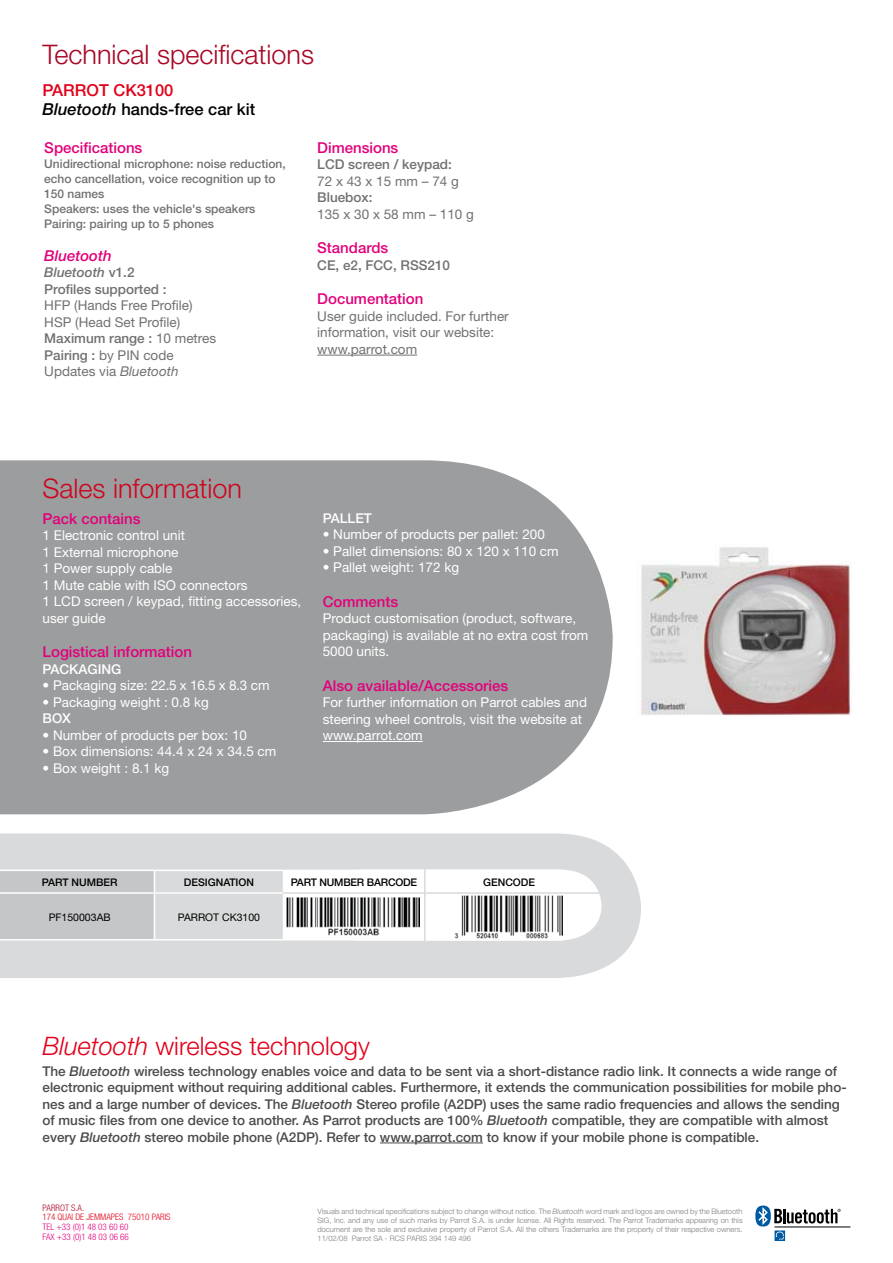
<style>
.page{position:relative;width:893px;height:1263px;background:#fff}
.page>*{position:absolute;margin:0;border:0;box-sizing:border-box;transform-origin:0 0}
.t1{font:300 27px "Helvetica Neue";color:#a70725}
.t2{font:300 27px "Helvetica Neue";color:#cc071e}
.t3{font:300 25.5px "Helvetica Neue";color:#e2001a}
.t4{font:500 16.5px/19.5px "Helvetica Neue";color:#000}
.t5{font:500 16.5px "Helvetica Neue";color:#e2001a}
.t6{font:500 15px "Helvetica Neue";color:#e2007a}
.t7{font:italic 500 15px "Helvetica Neue";color:#e2007a}
.t8{font:500 13.5px/16.5px "Helvetica Neue";color:#4b4b4d}
.t9{font:13.5px/16.5px "Helvetica Neue";color:#fff}
.t10{font:13.5px/16.5px "Helvetica Neue";color:#707173}
.t11{font:500 13.5px/16.5px "Helvetica Neue";color:#707173}
.t12{font:500 13.5px "Helvetica Neue";color:#fff}
.t13{font:500 12px/15px "Helvetica Neue";color:#707173}
.t14{font:500 10.5px "Helvetica Neue";letter-spacing:-.02em;color:#000}
.t15{font:10.5px "Helvetica Neue";color:#000}
.t16{font:300 condensed 9px/9.8px "Helvetica Neue";color:#e2007a}
.t17{font:300 condensed 9px "Helvetica Neue";color:#e2001a}
.t18{font:300 condensed 9px "Helvetica Neue";color:#a70725}
.t19{font:300 7.5px/9px "Helvetica Neue";color:#7b7c7e;text-align:justify}
.s1{color:#e2001a}
.s2{font-style:italic}
.s3{font-weight:500}
</style>
<div class="page">
<div style="left:0;top:460px;width:613px;height:354px;background:#9c9d9f"></div>
<hr style="left:380px;top:1142px;width:103px;height:1px;background:#4b4b4d">
<hr style="left:317px;top:355px;width:100px;height:1px;background:#707173">
<hr style="left:323px;top:741px;width:100px;height:1px;background:#fff">
<img style="left:640px;top:547px;width:213px;height:169px">
<div style="left:0;top:833px;width:641px;height:145px;background:#d9dadb"></div>
<hr style="left:154px;top:870px;width:130px;height:1px;background:#fff">
<svg style="left:283px;top:870px;width:319px;height:71px"></svg>
<hr style="left:154px;top:892px;width:130px;height:2px;background:#fff">
<hr style="left:283px;top:894px;width:1px;height:45px;background:#fff">
<hr style="left:561px;top:894px;width:1px;height:45px;background:#fff">
<hr style="left:154px;top:939px;width:130px;height:1px;background:#fff">
<hr style="left:284px;top:939px;width:141px;height:1px;background:#fff">
<hr style="left:425px;top:939px;width:137px;height:1px;background:#fff">
<div style="left:0;top:870px;width:155px;height:70px;background:#c5c6c8"></div>
<hr style="left:0;top:892px;width:154px;height:2px;background:#fff">
<img style="left:454px;top:895px;width:108px;height:43px">
<img style="left:287px;top:898px;width:132px;height:38px">
<hr style="left:283px;top:892px;width:317px;height:2px;background:#d9dadb">
<hr style="left:424px;top:869px;width:2px;height:73px;background:#d9dadb">
<hr style="left:774px;top:1227px;width:76px;height:1px;background:#000">
<div style="left:774px;top:1230px;width:11px;height:11px;background:#005aa1"></div>
<svg style="left:755px;top:1205px;width:86px;height:35px"></svg>
<h1 class="t1" style="left:43px;top:38px;width:273px">Technical specifications</h1>
<p class="t4" style="left:43px;top:80px;width:214px;text-indent:57px"><span class="s1">T CK3100<br></span><span class="s2">Bluetooth</span> hands-free car kit</p>
<p class="t5" style="left:43px;top:80px;width:34px">PARRO</p>
<p class="t6" style="left:44px;top:138px;width:100px">Specifications</p>
<p class="t13" style="left:44px;top:156px;width:243px">Unidirectional microphone: noise reduction, echo cancellation, voice recognition up to 150 names<br>Speakers: uses the vehicle's speakers Pairing: pairing up to 5 phones</p>
<p class="t7" style="left:44px;top:247px;width:69px">Bluetooth</p>
<p class="t11" style="left:44px;top:264px;width:124px"><span class="s2">Bluetooth</span> v1.2<br>Profiles supported :</p>
<p class="t10" style="left:44px;top:297px;width:173px">HFP (Hands Free Profile)<br>HSP (Head Set Profile)<br><span class="s3">Maximum range :</span> 10 metres<br><span class="s3">Pairing :</span> by PIN code<br>Updates via <span class="s2">Bluetooth</span></p>
<p class="t6" style="left:317px;top:138px;width:83px">Dimensions</p>
<p class="t11" style="left:317px;top:156px;width:136px">LCD screen / keypad:</p>
<p class="t10" style="left:317px;top:172px;width:143px">72 x 43 x 15 mm – 74 g</p>
<p class="t11" style="left:317px;top:189px;width:57px">Bluebox:</p>
<p class="t10" style="left:317px;top:205px;width:158px">135 x 30 x 58 mm – 110 g</p>
<p class="t6" style="left:317px;top:239px;width:73px">Standards</p>
<p class="t11" style="left:317px;top:257px;width:93px">CE, e2, FCC, RSS</p>
<p class="t11" style="left:428px;top:257px;width:24px">210</p>
<p class="t6" style="left:317px;top:290px;width:108px">Documentation</p>
<p class="t10" style="left:317px;top:307px;width:193px">User guide included. For further information, visit our website: www.parrot.com</p>
<h1 class="t2" style="left:43px;top:472px;width:201px">Sales information</h1>
<p class="t6" style="left:43px;top:509px;width:100px">Pack contains</p>
<p class="t9" style="left:43px;top:527px;width:260px">1 Electronic control unit<br>1 External microphone<br>1 Power supply cable<br>1 Mute cable with ISO connectors<br>1 LCD screen / keypad, fitting accessories, user guide</p>
<p class="t6" style="left:43px;top:643px;width:151px">Logistical information</p>
<p class="t12" style="left:43px;top:661px;width:79px">PACKAGI NG</p>
<p class="t9" style="left:43px;top:677px;width:228px">• Packaging size: 22.5 x 16.5 x 8.3 cm</p>
<p class="t9" style="left:43px;top:693px;width:168px">• Packaging weight : 0.8 kg</p>
<p class="t12" style="left:43px;top:710px;width:30px">BOX</p>
<p class="t9" style="left:43px;top:726px;width:206px">• Number of products per box: 10</p>
<p class="t9" style="left:43px;top:743px;width:235px">• Box dimensions: 44.4 x 24 x 34.5 cm</p>
<p class="t9" style="left:43px;top:759px;width:128px">• Box weight : 8.1 kg</p>
<p class="t12" style="left:323px;top:510px;width:51px">PALLET</p>
<p class="t9" style="left:323px;top:526px;width:224px">• Number of products per pallet: 200</p>
<p class="t9" style="left:323px;top:542px;width:237px">• Pallet dimensions: 80 x 120 x 110 cm</p>
<p class="t9" style="left:323px;top:559px;width:138px">• Pallet weight: 172 kg</p>
<p class="t6" style="left:323px;top:592px;width:77px">Comments</p>
<p class="t9" style="left:323px;top:610px;width:267px">Product customisation (product, software, packaging) is available at no extra cost from<br>5000 units.</p>
<p class="t6" style="left:323px;top:676px;width:187px">Also available/Accessories</p>
<p class="t9" style="left:323px;top:694px;width:266px">For further information on Parrot cables and steering wheel controls, visit the website at www.parrot.com</p>
<p class="t14" style="left:42px;top:876px;width:69px">PART NUMBER</p>
<p class="t14" style="left:184px;top:876px;width:15px">DESIG</p>
<p class="t14" style="left:216px;top:876px;width:40px">NATIO N</p>
<p class="t14" style="left:291px;top:876px;width:127px">PART NUMBER BARCODE</p>
<p class="t14" style="left:483px;top:876px;width:52px">GENCODE</p>
<p class="t15" style="left:49px;top:910px;width:63px">PF150003AB</p>
<p class="t15" style="left:178px;top:910px;width:21px">PARRO</p>
<p class="t15" style="left:213px;top:910px;width:48px">T CK3100</p>
<h2 class="t3" style="left:43px;top:1030px;width:329px"><span class="s2">Bluetooth</span> wireless technology</h2>
<p class="t8" style="left:43px;top:1062px;width:806px">The <span class="s2">Bluetooth</span> wireless technology enables voice and data to be sent via a short-distance radio link. It connects a wide range of electronic equipment without requiring additional cables. Furthermore, it extends the communication possibilities for mobile pho&shy;nes and a large number of devices. The <span class="s2">Bluetooth</span> Stereo profile (A2DP) uses the same radio frequencies and allows the sending of music files from one device to another. As Parrot products are 100% <span class="s2">Bluetooth</span> compatible, they are compatible with almost every <span class="s2">Bluetooth</span> stereo mobile phone (A2DP). Refer to www.parrot.com to know if your mobile phone is compatible.</p>
<p class="t18" style="left:43px;top:1202px;width:43px">PARROT S.A.</p>
<p class="t17" style="left:43px;top:1212px;width:130px">174 QUAI DE JEMMAPES 75010 PARIS</p>
<p class="t16" style="left:43px;top:1222px;width:88px">TEL +33 (0)1 48 03 60 60<br>FAX +33 (0)1 48 03 06 66</p>
<p class="t19" style="left:317px;top:1206px;width:427px">Visuals and technical specifications subject to change without notice. The <span class="s2">Bluetooth</span> word mark and logos are owned by the Bluetooth SIG, Inc. and any use of such marks by Parrot S.A. is under license. All Rights reserved. The Parrot Trademarks appearing on this document are the sole and exclusive property of Parrot S.A. All the others Trademarks are the property of their respective owners.<br>11/02/08 Parrot SA - RCS PARIS 394 149 496</p>
</div>
